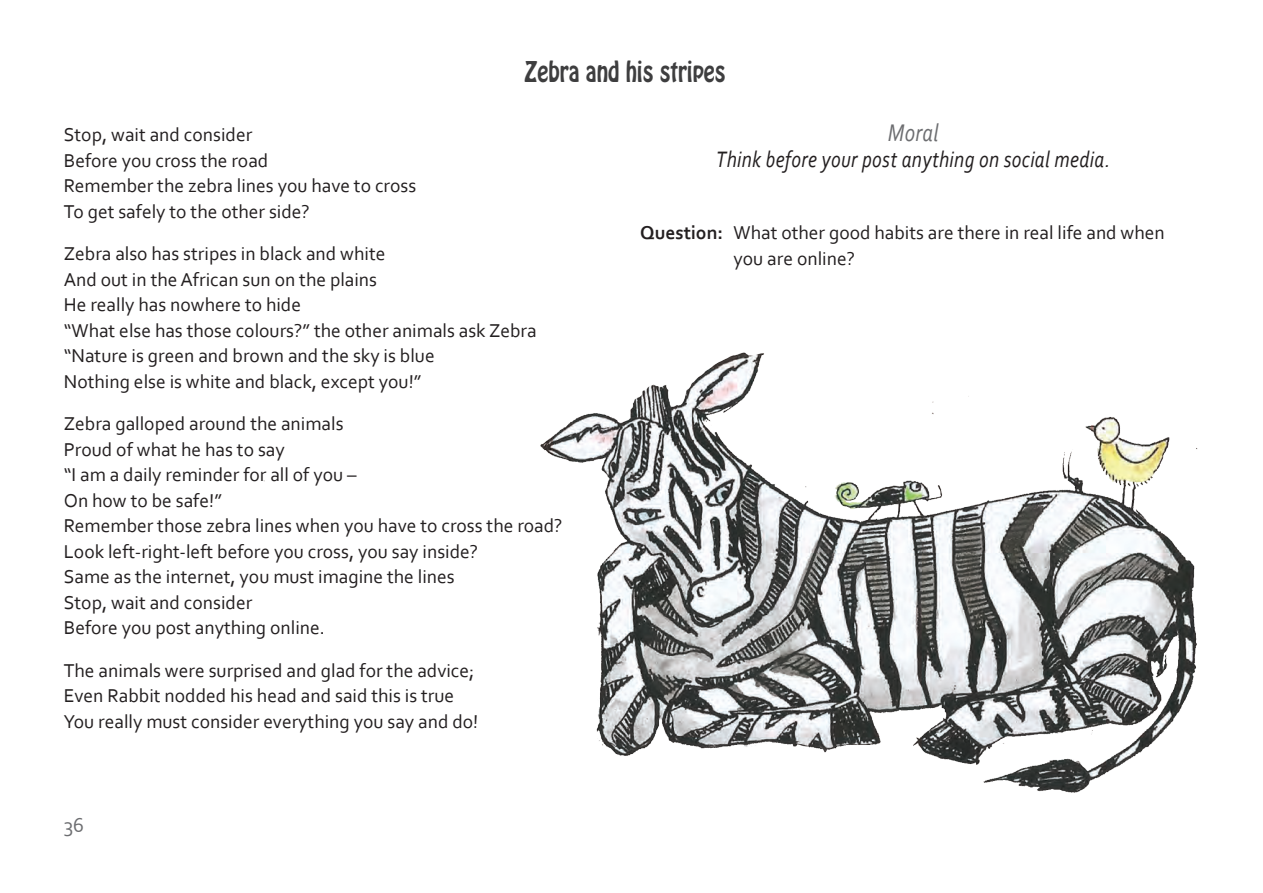
<style>
.page{position:relative;width:1263px;height:893px;background:#fff}
.page>*{position:absolute;margin:0;border:0;box-sizing:border-box;transform-origin:0 0}
.t1{font:25.2px "Hobo Std";color:#3e3e3f;scale:.83 1}
.t2{font:italic 25.2px "Corbel";letter-spacing:.02em;color:#6c6d70;scale:.83 1}
.t3{font:italic 23.4px "Corbel";letter-spacing:.02em;color:#231f20;scale:.83 1}
.t4{font:21px "Corbel";color:#6c6d70}
.t5{font:19.5px/25.5px "Corbel";color:#231f20}
.s1{font-weight:700}
</style>
<div class="page">
<img style="left:263px;top:352px;width:935px;height:441px">
<p class="t1" style="left:524px;top:54px;width:244px">Zebra and his stripes</p>
<p class="t5" style="left:64px;top:122px;width:354px">Stop, wait and consider<br>Before you cross the road<br>Remember the zebra lines you have to cross<br>To get safely to the other side?</p>
<p class="t5" style="left:64px;top:241px;width:474px">Zebra also has stripes in black and white<br>And out in the African sun on the plains<br>He really has nowhere to hide<br>“What else has those colours?” the other animals ask Zebra “Nature is green and brown and the sky is blue<br>Nothing else is white and black, except you!”</p>
<p class="t5" style="left:64px;top:411px;width:500px">Zebra galloped around the animals<br>Proud of what he has to say<br>“I am a daily reminder for all of you –<br>On how to be safe!”<br>Remember those zebra lines when you have to cross the road?<br>Look left-right-left before you cross, you say inside?<br>Same as the internet, you must imagine the lines<br>Stop, wait and consider<br>Before you post anything online.</p>
<p class="t5" style="left:64px;top:657px;width:416px">The animals were surprised and glad for the advice;<br>Even Rabbit nodded his head and said this is true<br>You really must consider everything you say and do!</p>
<p class="t4" style="left:64px;top:812px;width:22px">36</p>
<p class="t2" style="left:888px;top:117px;width:63px">Moral</p>
<p class="t3" style="left:716px;top:144px;width:476px">Think before your post anything on social media.</p>
<p class="t5" style="left:733px;top:219px;width:433px;text-indent:-94px"><span class="s1">Question:</span> What other good habits are there in real life and when you are online?</p>
</div>
